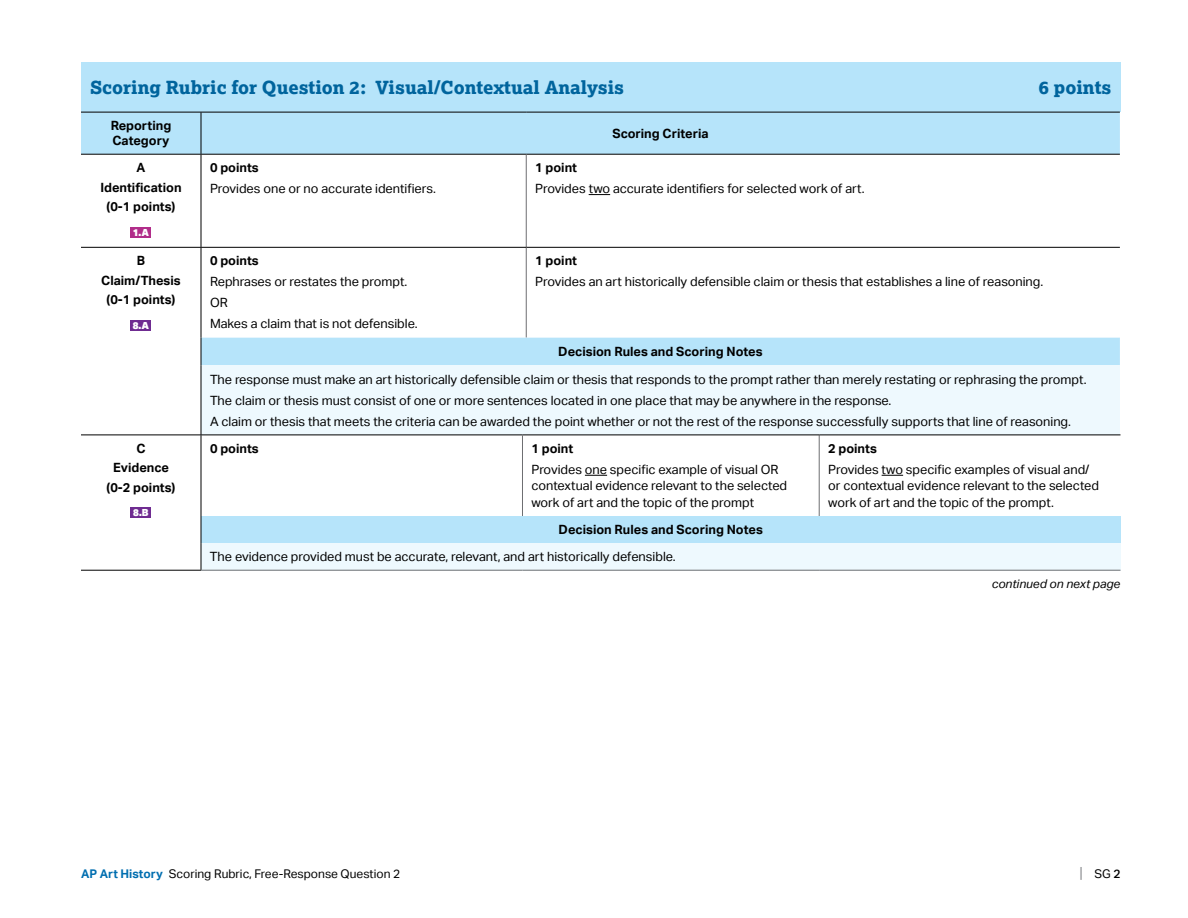
<style>
.page{position:relative;width:1188px;height:918px;background:#fff}
.page>*{position:absolute;margin:0;border:0;box-sizing:border-box;transform-origin:0 0}
.t1{font:800 18px "Lexia";color:#00649d}
.t2{font:15px "Aktiv Grotesk";color:#808285;scale:.8 1}
.t3{font:12.75px/21px "Aktiv Grotesk";color:#000}
.t4{font:700 12.75px/19.5px "Aktiv Grotesk";color:#000;text-align:center}
.t5{font:12px "Aktiv Grotesk";color:#000}
.t6{font:italic 12px "Aktiv Grotesk";color:#000}
.t7{font:900 9.75px "Aktiv Grotesk";color:#fff}
.s1{font-weight:700;color:#006eb0}
.s2{font-weight:500}
</style>
<div class="page">
<div style="left:81px;top:62px;width:1039px;height:50px;background:#b6e4fa"></div>
<div style="left:81px;top:113px;width:1039px;height:253px;background:#b6e4fa"></div>
<svg style="left:81px;top:155px;width:445px;height:280px"></svg>
<svg style="left:527px;top:155px;width:593px;height:182px"></svg>
<div style="left:201px;top:366px;width:919px;height:69px;background:#eef9fe"></div>
<hr style="left:81px;top:112px;width:120px;height:1px;background:#000">
<hr style="left:201px;top:112px;width:325px;height:1px;background:#000">
<hr style="left:526px;top:112px;width:594px;height:1px;background:#000">
<hr style="left:81px;top:154px;width:120px;height:1px;background:#000">
<hr style="left:201px;top:112px;width:1px;height:42px;background:#000">
<hr style="left:201px;top:154px;width:325px;height:1px;background:#000">
<hr style="left:201px;top:155px;width:1px;height:92px;background:#000">
<hr style="left:526px;top:154px;width:594px;height:1px;background:#000">
<hr style="left:526px;top:155px;width:1px;height:92px;background:#6d6e71">
<hr style="left:81px;top:247px;width:120px;height:1px;background:#000">
<hr style="left:201px;top:248px;width:1px;height:89px;background:#000">
<svg style="left:201px;top:337px;width:1px;height:29px"></svg>
<hr style="left:201px;top:366px;width:1px;height:69px;background:#000">
<hr style="left:526px;top:247px;width:594px;height:1px;background:#000">
<hr style="left:526px;top:248px;width:1px;height:89px;background:#6d6e71">
<hr style="left:201px;top:247px;width:325px;height:1px;background:#000">
<div style="left:131px;top:227px;width:20px;height:11px;background:#b12d8a"></div>
<svg style="left:589px;top:194px;width:21px;height:1px"></svg>
<div style="left:131px;top:320px;width:20px;height:11px;background:#6f2c91"></div>
<svg style="left:81px;top:436px;width:120px;height:134px"></svg>
<div style="left:201px;top:516px;width:919px;height:27px;background:#b6e4fa"></div>
<div style="left:201px;top:543px;width:919px;height:27px;background:#eef9fe"></div>
<hr style="left:201px;top:435px;width:1px;height:81px;background:#000">
<svg style="left:201px;top:516px;width:1px;height:54px"></svg>
<hr style="left:81px;top:570px;width:120px;height:1px;background:#000">
<hr style="left:819px;top:435px;width:1px;height:81px;background:#6d6e71">
<hr style="left:201px;top:435px;width:321px;height:1px;background:#000">
<hr style="left:522px;top:435px;width:297px;height:1px;background:#000">
<hr style="left:819px;top:435px;width:302px;height:1px;background:#000">
<hr style="left:522px;top:435px;width:1px;height:81px;background:#6d6e71">
<hr style="left:81px;top:435px;width:120px;height:1px;background:#000">
<hr style="left:201px;top:570px;width:321px;height:1px;background:#6d6e71">
<hr style="left:522px;top:570px;width:297px;height:1px;background:#6d6e71">
<hr style="left:819px;top:570px;width:302px;height:1px;background:#6d6e71">
<div style="left:131px;top:508px;width:20px;height:10px;background:#6f2c91"></div>
<svg style="left:585px;top:475px;width:22px;height:1px"></svg>
<svg style="left:882px;top:475px;width:21px;height:1px"></svg>
<h1 class="t1" style="left:90px;top:76px;width:536px">Scoring Rubric for Question 2: Visual/Contextual Analysis</h1>
<h1 class="t1" style="left:1038px;top:76px;width:75px">6 points</h1>
<p class="t4" style="left:111px;top:118px;width:62px;line-height:15px;text-align:left">Reporting<br>Category</p>
<p class="t4" style="left:612px;top:124px;width:98px">Scoring Criteria</p>
<p class="t4" style="left:100px;top:158px;width:83px">A<br>Identification (0-1 points)</p>
<p class="t7" style="left:133px;top:226px;width:18px">1.A</p>
<p class="t4" style="left:210px;top:158px;width:50px">0 points</p>
<p class="t3" style="left:210px;top:178px;width:227px">Provides one or no accurate identifiers.</p>
<p class="t4" style="left:535px;top:158px;width:43px">1 point</p>
<p class="t3" style="left:535px;top:178px;width:331px">Provides two accurate identifiers for selected work of art.</p>
<p class="t4" style="left:101px;top:251px;width:81px">B<br>Claim/Thesis (0-1 points)</p>
<p class="t7" style="left:133px;top:319px;width:18px">8.A</p>
<p class="t4" style="left:107px;top:439px;width:70px">C<br>Evidence (0-2 points)</p>
<p class="t7" style="left:133px;top:506px;width:17px">8.B</p>
<p class="t4" style="left:210px;top:251px;width:50px">0 points</p>
<p class="t3" style="left:210px;top:272px;width:209px">Rephrases or restates the prompt.<br>OR<br>Makes a claim that is not defensible.</p>
<p class="t4" style="left:535px;top:251px;width:43px">1 point</p>
<p class="t3" style="left:535px;top:272px;width:509px">Provides an art historically defensible claim or thesis that establishes a line of reasoning.</p>
<p class="t4" style="left:558px;top:341px;width:206px">Decision Rules and Scoring Notes</p>
<p class="t3" style="left:210px;top:369px;width:878px">The response must make an art historically defensible claim or thesis that responds to the prompt rather than merely restating or rephrasing the prompt.<br>The claim or thesis must consist of one or more sentences located in one place that may be anywhere in the response.<br>A claim or thesis that meets the criteria can be awarded the point whether or not the rest of the response successfully supports that line of reasoning.</p>
<p class="t4" style="left:210px;top:439px;width:50px">0 points</p>
<p class="t4" style="left:531px;top:439px;width:43px">1 point</p>
<p class="t3" style="left:531px;top:461px;width:257px;line-height:16.5px">Provides one specific example of visual OR contextual evidence relevant to the selected work of art and the topic of the prompt</p>
<p class="t4" style="left:559px;top:520px;width:206px">Decision Rules and Scoring Notes</p>
<p class="t3" style="left:210px;top:546px;width:467px">The evidence provided must be accurate, relevant, and art historically defensible.</p>
<p class="t4" style="left:828px;top:439px;width:50px">2 points</p>
<p class="t3" style="left:828px;top:461px;width:272px;line-height:16.5px">Provides two specific examples of visual and/ or contextual evidence relevant to the selected work of art and the topic of the prompt.</p>
<p class="t6" style="left:992px;top:577px;width:130px">continued on next page</p>
<p class="t5" style="left:81px;top:866px;width:321px"><span class="s1">AP Art History</span> Scoring Rubric, Free-Response Question 2</p>
<p class="t2" style="left:1080px;top:864px;width:5px">|</p>
<p class="t5" style="left:1095px;top:866px;width:27px">SG <span class="s2">2</span></p>
</div>
